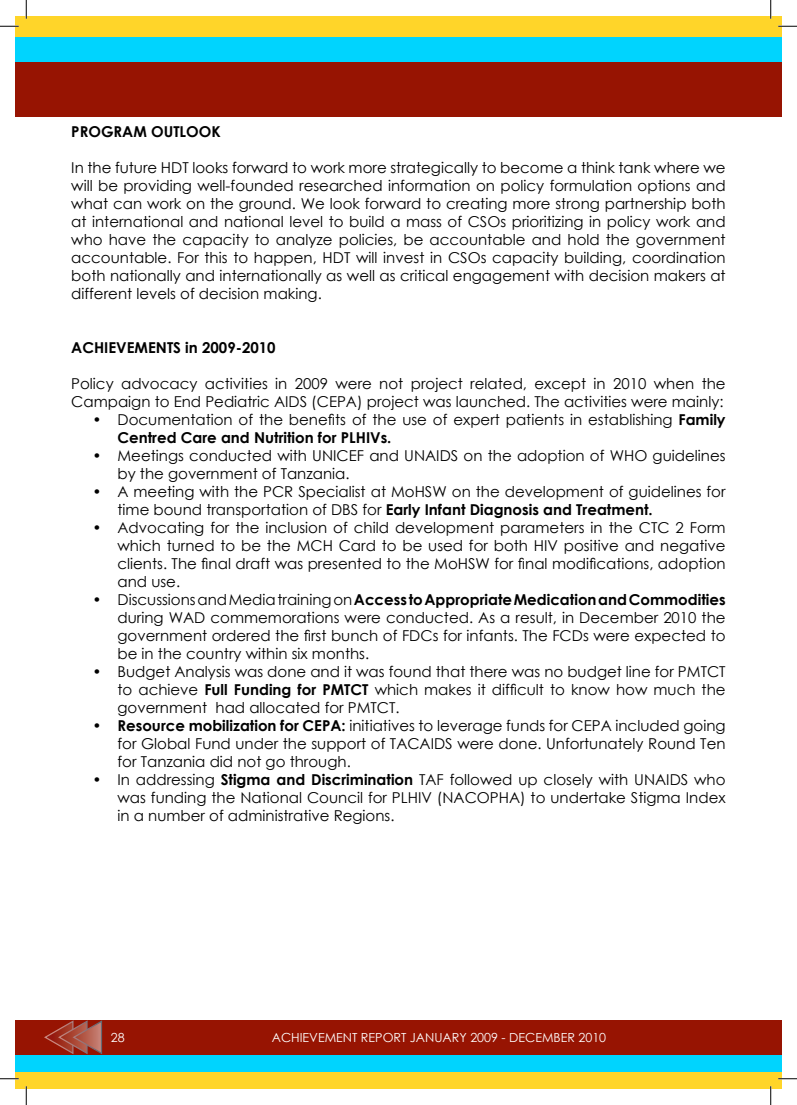
<style>
.page{position:relative;width:797px;height:1105px;background:#fff}
.page>*{position:absolute;margin:0;border:0;box-sizing:border-box;transform-origin:0 0}
.t1{font:15px/18px "Century Gothic";color:#000;text-align:justify}
.t2{font:700 15px "Century Gothic";color:#000}
.t3{font:12.5px "Century Gothic";color:#fff}
.s1{font-weight:700}
</style>
<div class="page">
<div style="left:16px;top:16px;width:754px;height:14px;background:#ffd529"></div>
<div style="left:16px;top:60px;width:754px;height:56px;background:#971402"></div>
<div style="left:16px;top:26px;width:754px;height:16px;background:#ffd529"></div>
<div style="left:16px;top:38px;width:754px;height:24px;background:#00d4fe"></div>
<div style="left:16px;top:1020px;width:754px;height:36px;background:#971402"></div>
<svg style="left:16px;top:1071px;width:754px;height:3px;background:#aad470"></svg>
<div style="left:16px;top:1055px;width:754px;height:16px;background:#00d4fe"></div>
<div style="left:16px;top:1074px;width:754px;height:15px;background:#ffd529"></div>
<svg style="left:44px;top:1020px;width:59px;height:35px"></svg>
<div style="left:770px;top:60px;width:11px;height:56px;background:#971402"></div>
<div style="left:770px;top:26px;width:11px;height:16px;background:#ffd529"></div>
<div style="left:770px;top:38px;width:11px;height:24px;background:#00d4fe"></div>
<div style="left:770px;top:16px;width:11px;height:14px;background:#ffd529"></div>
<div style="left:770px;top:1074px;width:11px;height:15px;background:#ffd529"></div>
<div style="left:770px;top:1020px;width:11px;height:36px;background:#971402"></div>
<div style="left:770px;top:1068px;width:11px;height:11px;background:#ffd529"></div>
<div style="left:770px;top:1055px;width:11px;height:16px;background:#00d4fe"></div>
<svg style="left:0;top:25px;width:19px;height:2px"></svg>
<svg style="left:778px;top:25px;width:19px;height:2px"></svg>
<svg style="left:0;top:1078px;width:19px;height:1px"></svg>
<svg style="left:778px;top:1078px;width:19px;height:1px"></svg>
<svg style="left:25px;top:0;width:2px;height:19px"></svg>
<svg style="left:25px;top:1086px;width:2px;height:19px"></svg>
<svg style="left:770px;top:0;width:1px;height:19px"></svg>
<svg style="left:770px;top:1086px;width:1px;height:19px"></svg>
<p class="t2" style="left:71px;top:120px;width:151px">PROGRAM OUTLOOK</p>
<p class="t1" style="left:71px;top:158px;width:656px">In the future HDT looks forward to work more strategically to become a think tank where we will be providing well-founded researched information on policy formulation options and what can work on the ground. We look forward to creating more strong partnership both at international and national level to build a mass of CSOs prioritizing in policy work and who have the capacity to analyze policies, be accountable and hold the government accountable. For this to happen, HDT will invest in CSOs capacity building, coordination both nationally and internationally as well as critical engagement with decision makers at different levels of decision making.</p>
<p class="t2" style="left:71px;top:336px;width:206px">ACHIEVEMENTS in 2009-2010</p>
<p class="t1" style="left:71px;top:374px;width:656px">Policy advocacy activities in 2009 were not project related, except in 2010 when the<br>Campaign to End Pediatric AIDS (CEPA) project was launched. The activities were mainly:</p>
<p class="t1" style="left:117px;top:410px;width:609px;text-indent:-25px">• Documentation of the benefits of the use of expert patients in establishing <span class="s1">Family<br>Centred Care and Nutrition for PLHIVs.</span></p>
<p class="t1" style="left:117px;top:446px;width:609px;text-indent:-25px">• Meetings conducted with UNICEF and UNAIDS on the adoption of WHO guidelines by the government of Tanzania.</p>
<p class="t1" style="left:117px;top:482px;width:609px;text-indent:-25px">• A meeting with the PCR Specialist at MoHSW on the development of guidelines for time bound transportation of DBS for <span class="s1">Early Infant Diagnosis and Treatment.</span></p>
<p class="t1" style="left:117px;top:518px;width:609px;text-indent:-25px">• Advocating for the inclusion of child development parameters in the CTC 2 Form which turned to be the MCH Card to be used for both HIV positive and negative clients. The final draft was presented to the MoHSW for final modifications, adoption and use.</p>
<p class="t1" style="left:117px;top:590px;width:609px;text-indent:-25px">• DiscussionsandMediatrainingon<span class="s1">Access to Appropriate Medication and Commodities </span>during WAD commemorations were conducted. As a result, in December 2010 the government ordered the first bunch of FDCs for infants. The FCDs were expected to be in the country within six months.</p>
<p class="t1" style="left:117px;top:662px;width:609px;text-indent:-25px">• Budget Analysis was done and it was found that there was no budget line for PMTCT to achieve <span class="s1">Full Funding for PMTCT</span> which makes it difficult to know how much the government had allocated for PMTCT.</p>
<p class="t1" style="left:117px;top:716px;width:609px;text-indent:-25px">• <span class="s1">Resource mobilization for CEPA:</span> initiatives to leverage funds for CEPA included going for Global Fund under the support of TACAIDS were done. Unfortunately Round Ten for Tanzania did not go through.</p>
<p class="t1" style="left:117px;top:770px;width:609px;text-indent:-25px">• In addressing <span class="s1">Stigma and Discrimination</span> TAF followed up closely with UNAIDS who was funding the National Council for PLHIV (NACOPHA) to undertake Stigma Index in a number of administrative Regions.</p>
<p class="t3" style="left:111px;top:1029px;width:15px">28</p>
<p class="t3" style="left:272px;top:1028px;width:336px">ACHIEVEMENT REPORT JANUARY 2009 - DECEMBER 2010</p>
</div>
